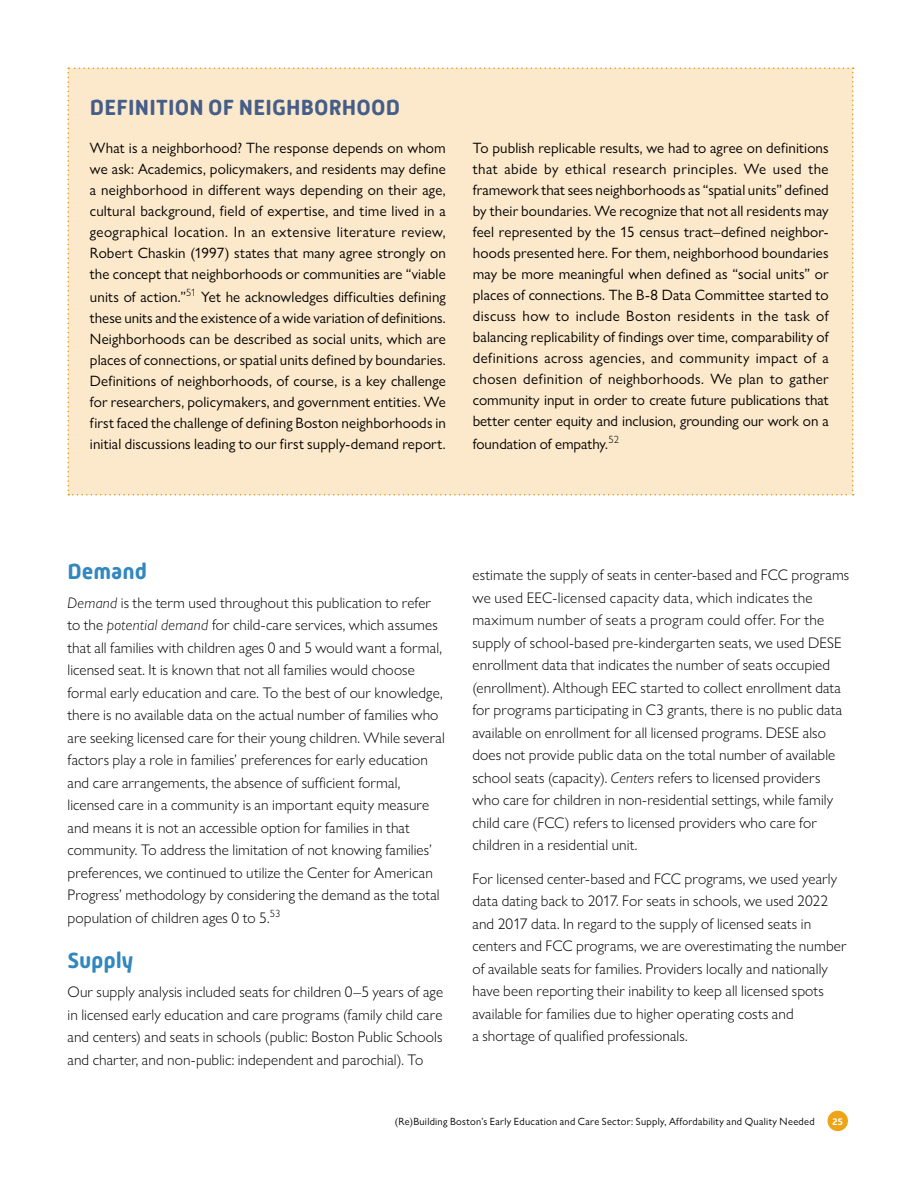
<style>
.page{position:relative;width:918px;height:1188px;background:#fff}
.page>*{position:absolute;margin:0;border:0;box-sizing:border-box;transform-origin:0 0}
.t1{font:700 22.5px "Mic 32 New Rounded";letter-spacing:.01em;color:#445d89}
.t2{font:700 22.5px "Mic 32 New Rounded";color:#3287bf}
.t3{font:300 15.3px/22.5px "Gill Sans Nova";letter-spacing:.01em;color:#000}
.t4{font:15px/21px "Gill Sans Nova";letter-spacing:.005em;color:#000;text-align:justify}
.t5{font:10.5px "Gill Sans Nova";letter-spacing:.03em;color:#000}
.t6{font:700 9.75px "Mic 32 New Rounded";color:#fff}
.s1{font-style:italic}
</style>
<div class="page">
<div style="left:828px;top:1111px;width:20px;height:20px;background:#eea417;border-radius:50%"></div>
<div style="left:68px;top:67px;width:786px;height:429px;background:#fce8ca"></div>
<h1 class="t1" style="left:90px;top:95px;width:311px">DEFINITION OF NEIGHBORHOOD</h1>
<p class="t4" style="left:90px;top:138px;width:357px">What is a neighborhood? The response depends on whom we ask: Academics, policymakers, and residents may define a neighborhood in different ways depending on their age, cultural background, field of expertise, and time lived in a geographical location. In an extensive literature review, Robert Chaskin (1997) states that many agree strongly on the concept that neighborhoods or communities are “viable</p>
<p class="t4" style="left:90px;top:286px;width:357px">units of action.”<sup>51</sup> Yet he acknowledges difficulties defining these units and the existence of a wide variation of definitions.<br>Neighborhoods can be described as social units, which are places of connections, or spatial units defined by boundaries.<br>Definitions of neighborhoods, of course, is a key challenge for researchers, policymakers, and government entities. We first faced the challenge of defining Boston neighborhoods in initial discussions leading to our first supply-demand report.</p>
<p class="t4" style="left:473px;top:138px;width:358px">To publish replicable results, we had to agree on definitions that abide by ethical research principles. We used the framework that sees neighborhoods as “spatial units” defined by their boundaries. We recognize that not all residents may feel represented by the 15 census tract–defined neighbor&shy;hoods presented here. For them, neighborhood boundaries may be more meaningful when defined as “social units” or places of connections. The B-8 Data Committee started to discuss how to include Boston residents in the task of balancing replicability of findings over time, comparability of definitions across agencies, and community impact of a chosen definition of neighborhoods. We plan to gather community input in order to create future publications that better center equity and inclusion, grounding our work on a</p>
<p class="t4" style="left:473px;top:433px;width:148px">foundation of empathy.<sup>52</sup></p>
<h1 class="t2" style="left:68px;top:558px;width:81px">Demand</h1>
<p class="t3" style="left:68px;top:591px;width:379px"><span class="s1">Demand</span> is the term used throughout this publication to refer to the <span class="s1">potential demand</span> for child-care services, which assumes that all families with children ages 0 and 5 would want a formal, licensed seat. It is known that not all families would choose formal early education and care. To the best of our knowledge, there is no available data on the actual number of families who are seeking licensed care for their young children. While several factors play a role in families’ preferences for early education and care arrangements, the absence of sufficient formal, licensed care in a community is an important equity measure and means it is not an accessible option for families in that community. To address the limitation of not knowing families’ preferences, we continued to utilize the Center for American Progress’ methodology by considering the demand as the total population of children ages 0 to 5.<sup>53</sup></p>
<h1 class="t2" style="left:68px;top:947px;width:67px">Supply</h1>
<p class="t3" style="left:68px;top:981px;width:377px;text-align:justify">Our supply analysis included seats for children 0–5 years of age in licensed early education and care programs (family child care and centers) and seats in schools (public: Boston Public Schools and charter, and non-public: independent and parochial). To</p>
<p class="t3" style="left:472px;top:564px;width:378px">estimate the supply of seats in center-based and FCC programs we used EEC-licensed capacity data, which indicates the maximum number of seats a program could offer. For the supply of school-based pre-kindergarten seats, we used DESE enrollment data that indicates the number of seats occupied (enrollment). Although EEC started to collect enrollment data for programs participating in C3 grants, there is no public data available on enrollment for all licensed programs. DESE also does not provide public data on the total number of available school seats (capacity). <span class="s1">Centers</span> refers to licensed providers who care for children in non-residential settings, while family child care (FCC) refers to licensed providers who care for children in a residential unit.</p>
<p class="t3" style="left:472px;top:867px;width:376px">For licensed center-based and FCC programs, we used yearly data dating back to 2017. For seats in schools, we used 2022 and 2017 data. In regard to the supply of licensed seats in centers and FCC programs, we are overestimating the number of available seats for families. Providers locally and nationally have been reporting their inability to keep all licensed spots available for families due to higher operating costs and<br>a shortage of qualified professionals.</p>
<p class="t5" style="left:395px;top:1115px;width:421px">(Re)Building Boston’s Early Education and Care Sector: Supply, Affordability and Quality Needed</p>
<p class="t6" style="left:832px;top:1116px;width:12px">25</p>
</div>
